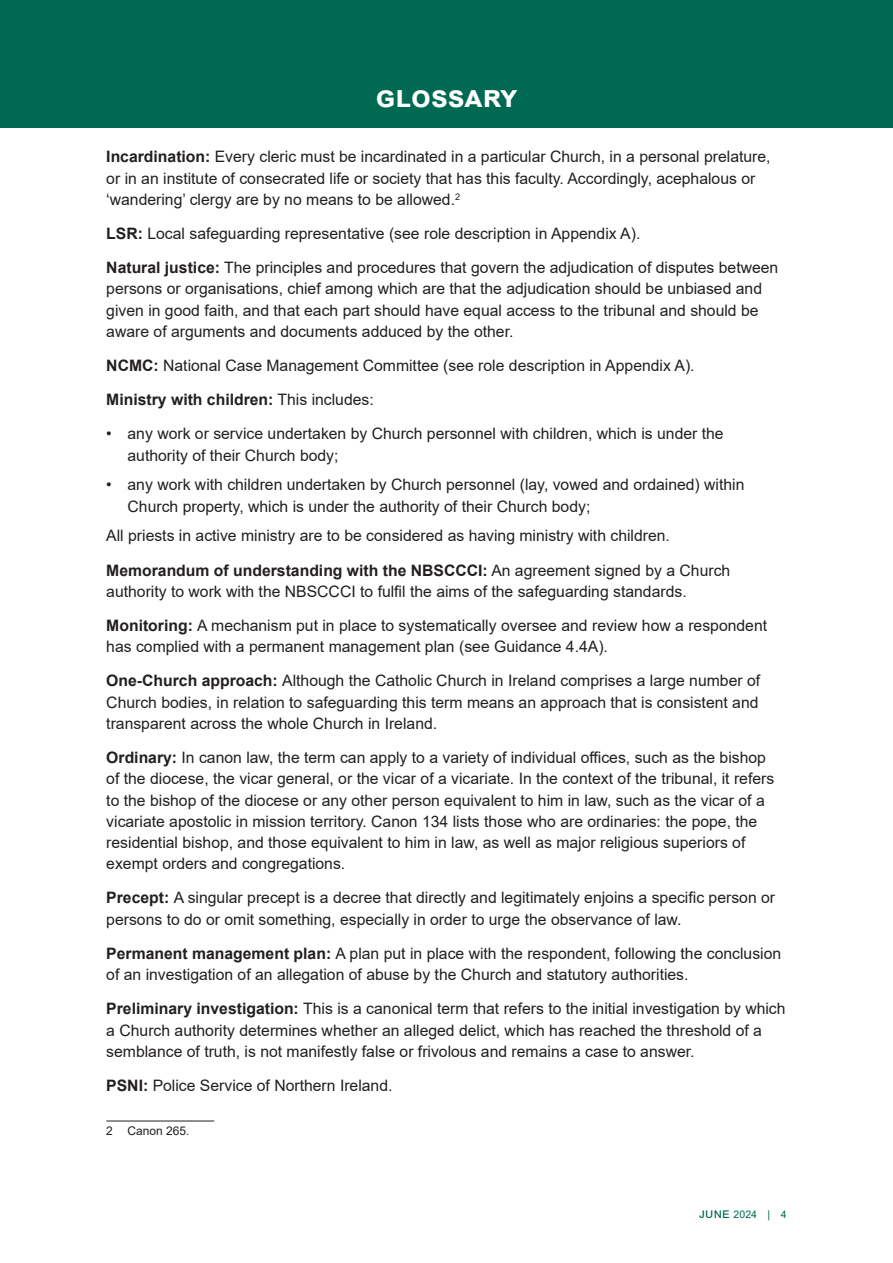
<style>
.page{position:relative;width:893px;height:1263px;background:#fff}
.page>*{position:absolute;margin:0;border:0;box-sizing:border-box;transform-origin:0 0}
.t1{font:700 30px "Arial";color:#fff}
.Body_text{font:15.75px/21.3px "Arial";color:#231f20}
.Body_text-2{font:700 15.75px "Arial";color:#231f20}
.footnotes{font:12px "Arial";color:#231f20}
.t2{font:10.5px "Arial";color:#006951}
.s1{font-weight:700}
.s2{font-weight:400}
.s3{font-size:13.5px}
</style>
<div class="page">
<div style="left:0;top:0;width:893px;height:128px;background:#006951"></div>
<hr style="left:106px;top:1121px;width:108px;height:1px;background:#231f20">
<h1 class="t1" style="left:376px;top:75px;width:143px">glossary</h1>
<p class="Body_text" style="left:106px;top:146px;width:666px"><span class="s1">Incardination:</span> Every cleric must be incardinated in a particular Church, in a personal prelature, or in an institute of consecrated life or society that has this faculty. Accordingly, acephalous or ‘wandering’ clergy are by no means to be allowed.<sup>2</sup></p>
<p class="Body_text" style="left:106px;top:223px;width:536px"><span class="s1">LSR:</span> Local safeguarding representative (see role description in Appendix A).</p>
<p class="Body_text" style="left:106px;top:257px;width:674px"><span class="s1">Natural justice:</span> The principles and procedures that govern the adjudication of disputes between persons or organisations, chief among which are that the adjudication should be unbiased and given in good faith, and that each part should have equal access to the tribunal and should be aware of arguments and documents adduced by the other.</p>
<p class="Body_text" style="left:106px;top:355px;width:590px"><span class="s1">NCMC:</span> National Case Management Committee (see role description in Appendix A).</p>
<p class="Body_text-2" style="left:106px;top:389px;width:269px">Ministry with children: <span class="s2">This includes:</span></p>
<p class="Body_text" style="left:128px;top:423px;width:598px;text-indent:-21px">• any work or service undertaken by Church personnel with children, which is under the authority of their Church body;</p>
<p class="Body_text" style="left:128px;top:474px;width:618px;text-indent:-21px">• any work with children undertaken by Church personnel (lay, vowed and ordained) within<br>Church property, which is under the authority of their Church body;</p>
<p class="Body_text" style="left:106px;top:525px;width:565px">All priests in active ministry are to be considered as having ministry with children.</p>
<p class="Body_text" style="left:106px;top:559px;width:625px"><span class="s1">Memorandum of understanding with the NBSCCCI:</span> An agreement signed by a Church authority to work with the NBSCCCI to fulfil the aims of the safeguarding standards.</p>
<p class="Body_text" style="left:106px;top:615px;width:662px"><span class="s1">Monitoring:</span> A mechanism put in place to systematically oversee and review how a respondent has complied with a permanent management plan (see Guidance 4.4A).</p>
<p class="Body_text" style="left:106px;top:670px;width:655px;text-align:justify"><span class="s1">One-Church approach:</span> Although the Catholic Church in Ireland comprises a large number of Church bodies, in relation to safeguarding this term means an approach that is consistent and transparent across the whole Church in Ireland.</p>
<p class="Body_text" style="left:106px;top:747px;width:669px"><span class="s1">Ordinary:</span> In canon law, the term can apply to a variety of individual offices, such as the bishop of the diocese, the vicar general, or the vicar of a vicariate. In the context of the tribunal, it refers to the bishop of the diocese or any other person equivalent to him in law, such as the vicar of a vicariate apostolic in mission territory. Canon 134 lists those who are ordinaries: the pope, the residential bishop, and those equivalent to him in law, as well as major religious superiors of exempt orders and congregations.</p>
<p class="Body_text" style="left:106px;top:887px;width:670px"><span class="s1">Precept:</span> A singular precept is a decree that directly and legitimately enjoins a specific person or persons to do or omit something, especially in order to urge the observance of law.</p>
<p class="Body_text" style="left:106px;top:942px;width:676px"><span class="s1">Permanent management plan:</span> A plan put in place with the respondent, following the conclusion of an investigation of an allegation of abuse by the Church and statutory authorities.</p>
<p class="Body_text" style="left:106px;top:998px;width:681px"><span class="s1">Preliminary investigation:</span> This is a canonical term that refers to the initial investigation by which a Church authority determines whether an alleged delict, which has reached the threshold of a semblance of truth, is not manifestly false or frivolous and remains a case to answer.</p>
<p class="Body_text" style="left:106px;top:1074px;width:288px"><span class="s1">PSNI:</span> Police Service of Northern Ireland.</p>
<p class="footnotes" style="left:106px;top:1123px;width:85px">2 Canon 265.</p>
<p class="t2" style="left:699px;top:1207px;width:89px"><span class="s3">june</span> 2024 | 4</p>
</div>
